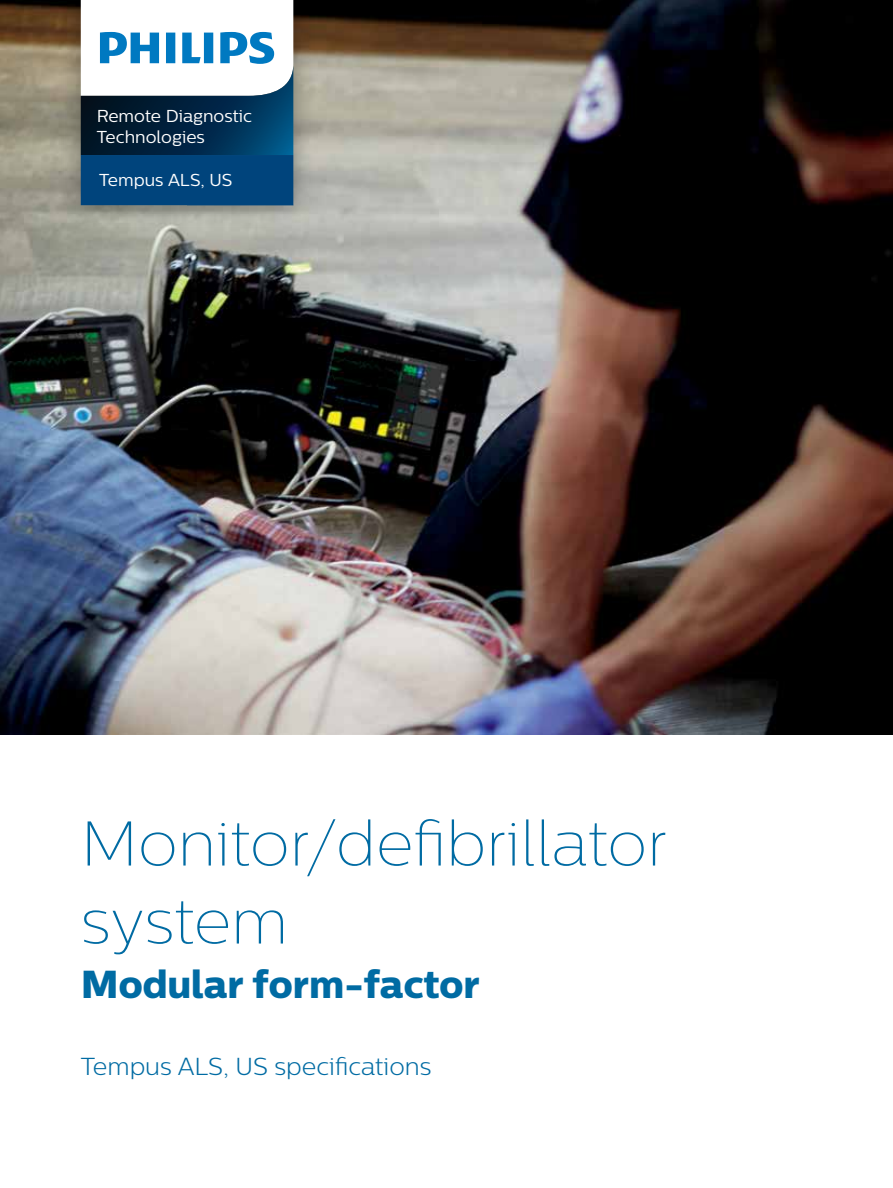
<style>
.page{position:relative;width:893px;height:1188px;background:#fff}
.page>*{position:absolute;margin:0;border:0;box-sizing:border-box;transform-origin:0 0}
.t1{font:100 63px/78px "Centrale Sans";color:#006ba3}
.t2{font:39px "Centrale Sans X Bold";color:#006ba3}
.t3{font:300 24.6px "Centrale Sans";color:#006ba3}
.t4{font:17.25px/20.7px "Centrale Sans";color:#fff}
</style>
<div class="page">
<img style="left:0;top:0;width:893px;height:734px">
<div style="left:57px;top:0;width:260px;height:229px;background:#000;opacity:.35"></div>
<svg style="left:81px;top:0;width:212px;height:205px"></svg>
<p class="t4" style="left:97px;top:105px;width:157px">Remote Diagnostic<br>Technologies</p>
<p class="t4" style="left:99px;top:169px;width:135px">Tempus ALS, US</p>
<h1 class="t1" style="left:81px;top:804px;width:588px">Monitor/defibrillator system</h1>
<h2 class="t2" style="left:81px;top:959px;width:400px">Modular form-factor</h2>
<h3 class="t3" style="left:81px;top:1052px;width:352px">Tempus ALS, US specifications</h3>
</div>
